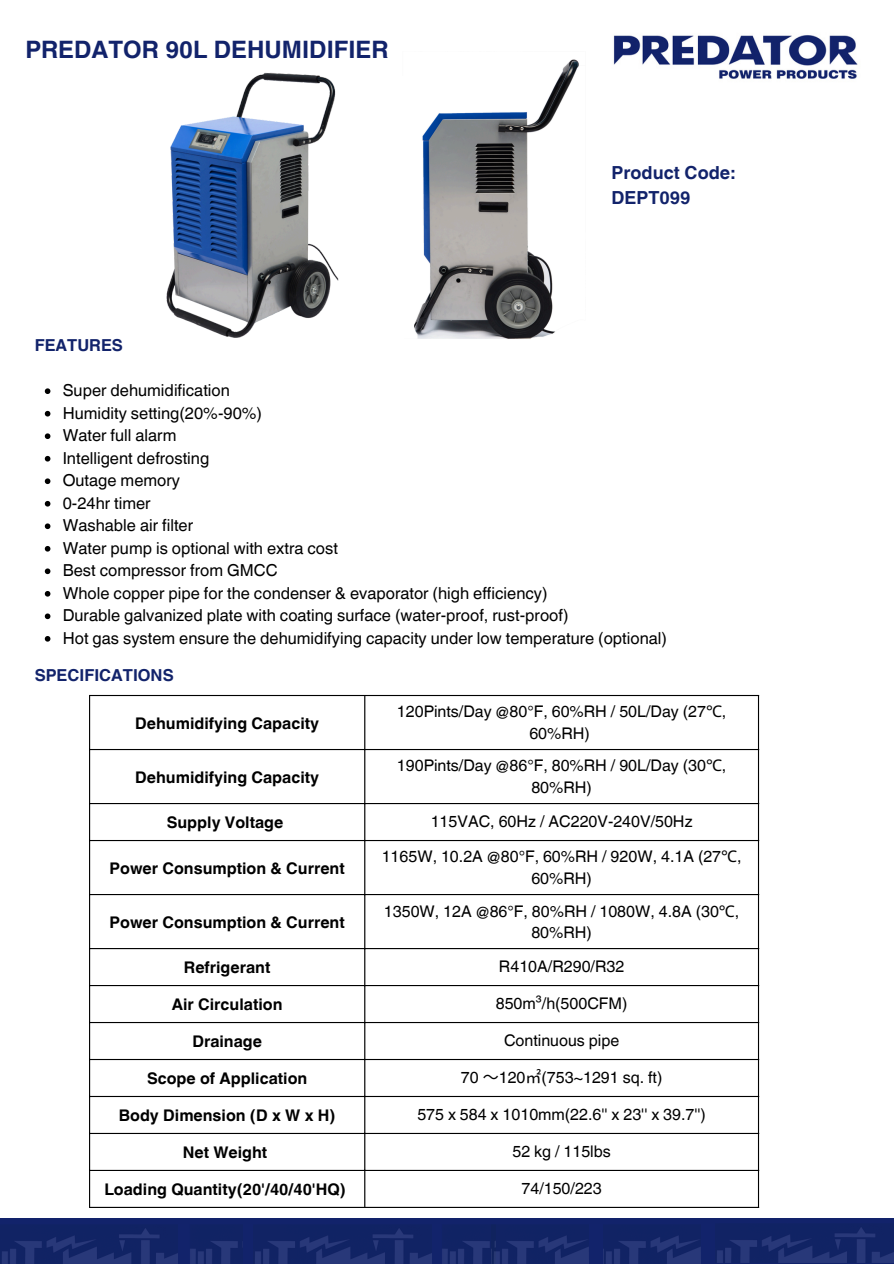
<style>
.page{position:relative;width:894px;height:1264px;background:#fff}
.page>*{position:absolute;margin:0;border:0;box-sizing:border-box;transform-origin:0 0}
.t1{font:700 24px "Helvetica World";color:#12236b}
.t2{font:700 18px/25.8px "Helvetica World";color:#12236b}
.t3{font:16.5px "Helvetica World";color:#000}
.t4{font:700 16.5px "Helvetica World";color:#12236b}
.t5{font:16.05px/21.3px "Helvetica World";color:#000;text-align:center}
.t6{font:700 16.05px "Helvetica World";color:#000}
.s1{font-family:"Noto Sans"}
.s2{font-family:"Noto Sans CJ Ksc"}
</style>
<div class="page">
<img style="left:613px;top:35px;width:245px;height:44px">
<hr style="left:89px;top:696px;width:1px;height:510px;background:#000">
<hr style="left:364px;top:696px;width:1px;height:510px;background:#000">
<hr style="left:757px;top:696px;width:1px;height:510px;background:#000">
<hr style="left:89px;top:695px;width:669px;height:1px;background:#000">
<hr style="left:89px;top:749px;width:669px;height:1px;background:#000">
<hr style="left:89px;top:803px;width:669px;height:1px;background:#000">
<hr style="left:89px;top:840px;width:669px;height:1px;background:#000">
<hr style="left:89px;top:894px;width:669px;height:1px;background:#000">
<hr style="left:89px;top:948px;width:669px;height:1px;background:#000">
<hr style="left:89px;top:985px;width:669px;height:1px;background:#000">
<hr style="left:89px;top:1021px;width:669px;height:2px;background:#000">
<hr style="left:89px;top:1058px;width:669px;height:2px;background:#000">
<hr style="left:89px;top:1095px;width:669px;height:2px;background:#000">
<hr style="left:89px;top:1132px;width:669px;height:1px;background:#000">
<hr style="left:89px;top:1169px;width:669px;height:1px;background:#000">
<hr style="left:89px;top:1206px;width:669px;height:1px;background:#000">
<div style="left:0;top:1217px;width:893px;height:46px;background:#12236b"></div>
<img style="left:2px;top:1228px;width:176px;height:35px">
<img style="left:715px;top:1217px;width:177px;height:45px">
<img style="left:603px;top:1236px;width:97px;height:27px">
<img style="left:190px;top:1241px;width:48px;height:22px">
<img style="left:255px;top:1228px;width:176px;height:35px">
<img style="left:442px;top:1241px;width:48px;height:22px">
<img style="left:491px;top:1225px;width:97px;height:38px">
<img style="left:166px;top:72px;width:173px;height:266px">
<img style="left:414px;top:59px;width:165px;height:280px">
<svg style="left:45px;top:388px;width:5px;height:6px"></svg>
<svg style="left:45px;top:411px;width:5px;height:5px"></svg>
<svg style="left:45px;top:433px;width:5px;height:6px"></svg>
<svg style="left:45px;top:456px;width:5px;height:5px"></svg>
<svg style="left:45px;top:478px;width:5px;height:6px"></svg>
<svg style="left:45px;top:501px;width:5px;height:5px"></svg>
<svg style="left:45px;top:523px;width:5px;height:6px"></svg>
<svg style="left:45px;top:546px;width:5px;height:5px"></svg>
<svg style="left:45px;top:568px;width:5px;height:6px"></svg>
<svg style="left:45px;top:591px;width:5px;height:5px"></svg>
<svg style="left:45px;top:613px;width:5px;height:6px"></svg>
<svg style="left:45px;top:636px;width:5px;height:5px"></svg>
<p class="t1" style="left:25px;top:30px;width:364px">PREDATOR 90L DEHUMIDIFIER</p>
<p class="t2" style="left:611px;top:157px;width:125px">Product Code:<br>DEPT099</p>
<p class="t4" style="left:35px;top:332px;width:90px">FEATURES</p>
<p class="t3" style="left:63px;top:381px;width:169px">Super dehumidification</p>
<p class="t3" style="left:63px;top:403px;width:201px">Humidity setting(20%-90%)</p>
<p class="t3" style="left:63px;top:426px;width:115px">Water full alarm</p>
<p class="t3" style="left:63px;top:448px;width:148px">Intelligent defrosting</p>
<p class="t3" style="left:63px;top:471px;width:119px">Outage memory</p>
<p class="t3" style="left:63px;top:493px;width:89px">0-24hr timer</p>
<p class="t3" style="left:63px;top:516px;width:132px">Washable air filter</p>
<p class="t3" style="left:63px;top:538px;width:277px">Water pump is optional with extra cost</p>
<p class="t3" style="left:63px;top:561px;width:216px">Best compressor from GMCC</p>
<p class="t3" style="left:63px;top:583px;width:486px">Whole copper pipe for the condenser &amp; evaporator (high efficiency)</p>
<p class="t3" style="left:63px;top:606px;width:507px">Durable galvanized plate with coating surface (water-proof, rust-proof)</p>
<p class="t3" style="left:63px;top:628px;width:605px">Hot gas system ensure the dehumidifying capacity under low temperature (optional)</p>
<p class="t4" style="left:35px;top:661px;width:140px">SPECIFICATIONS</p>
<p class="t6" style="left:135px;top:710px;width:185px">Dehumidifying Capacity</p>
<h1 class="t5" style="left:397px;top:701px;width:331px">120Pints/Day @80°F, 60%RH / 50L/Day (27<span class="s1">℃</span>,<br>60%RH)</h1>
<p class="t6" style="left:135px;top:764px;width:185px">Dehumidifying Capacity</p>
<h3 class="t5" style="left:397px;top:755px;width:331px">190Pints/Day @86°F, 80%RH / 90L/Day (30<span class="s1">℃</span>,<br>80%RH)</h3>
<h2 class="t6" style="left:167px;top:809px;width:118px">Supply Voltage</h2>
<p class="t5" style="left:430px;top:810px;width:263px">115VAC, 60Hz / AC220V-240V/50Hz</p>
<p class="t6" style="left:110px;top:855px;width:236px">Power Consumption &amp; Current</p>
<p class="t5" style="left:381px;top:846px;width:361px">1165W, 10.2A @80°F, 60%RH / 920W, 4.1A (27<span class="s1">℃</span>,<br>60%RH)</p>
<p class="t6" style="left:110px;top:909px;width:236px">Power Consumption &amp; Current</p>
<p class="t5" style="left:384px;top:900px;width:357px">1350W, 12A @86°F, 80%RH / 1080W, 4.8A (30<span class="s1">℃</span>,<br>80%RH)</p>
<p class="t6" style="left:184px;top:954px;width:88px">Refrigerant</p>
<p class="t5" style="left:499px;top:955px;width:127px">R410A/R290/R32</p>
<p class="t6" style="left:172px;top:990px;width:112px">Air Circulation</p>
<p class="t5" style="left:495px;top:992px;width:133px">850m³/h(500CFM)</p>
<p class="t6" style="left:192px;top:1027px;width:71px">Drainage</p>
<p class="t5" style="left:504px;top:1029px;width:117px">Continuous pipe</p>
<p class="t6" style="left:147px;top:1064px;width:162px">Scope of Application</p>
<h2 class="t5" style="left:461px;top:1066px;width:203px">70 <span class="s2">～</span>120<span class="s2">㎡</span>(753~1291 sq. ft)</h2>
<p class="t6" style="left:119px;top:1101px;width:218px">Body Dimension (D x W x H)</p>
<p class="t5" style="left:417px;top:1103px;width:290px">575 x 584 x 1010mm(22.6'' x 23'' x 39.7'')</p>
<p class="t6" style="left:183px;top:1138px;width:86px">Net Weight</p>
<p class="t5" style="left:512px;top:1140px;width:100px">52 kg / 115lbs</p>
<p class="t6" style="left:104px;top:1175px;width:243px">Loading Quantity(20'/40/40'HQ)</p>
<p class="t5" style="left:521px;top:1177px;width:82px">74/150/223</p>
</div>
